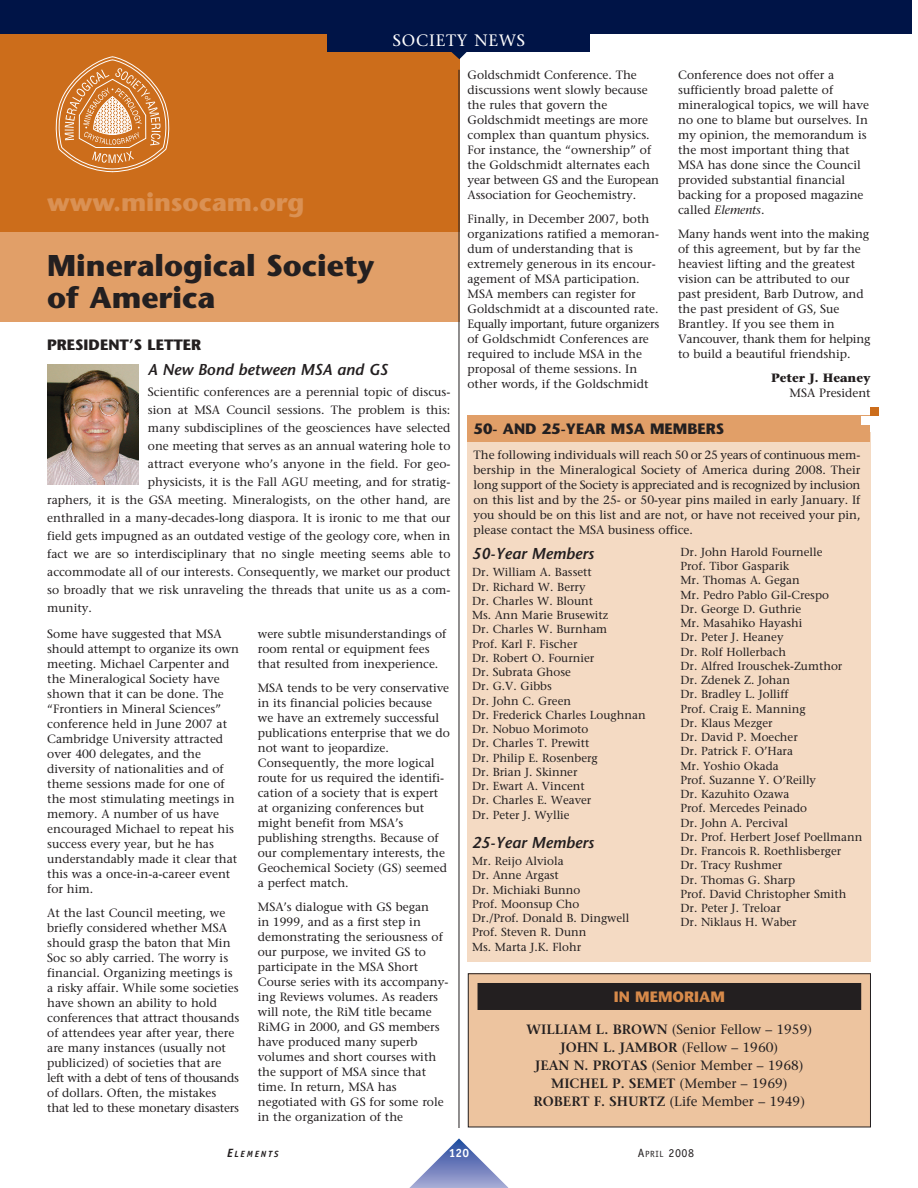
<style>
.page{position:relative;width:918px;height:1188px;background:#fff}
.page>*{position:absolute;margin:0;border:0;box-sizing:border-box;transform-origin:0 0}
.t1{font:700 30px/31.5px "Stone Sans";color:#231f20}
.t2{font:700 25.5px "Stone Sans";letter-spacing:-.005em;color:#da9154}
.t3{font:16.5px "Stone Serif";letter-spacing:.05em;color:#fff}
.t4{font:italic 600 15.75px "Stone Sans";color:#231f20}
.t5{font:700 15px "Stone Sans";color:#231f20}
.t6{font:700 15px "Stone Sans";color:#d78a4a}
.t7{font:13.5px/18px "Stone Serif";color:#231f20;text-align:center}
.t8{font:12px/15px "Stone Serif";color:#231f20}
.t9{font:700 12px "Stone Serif";color:#231f20}
.t10{font:12px "Officina Sans";color:#231f20}
.t11{font:700 12px "Officina Sans";color:#fff}
.t12{font:11.7px/14.2px "Stone Serif";color:#231f20}
.t13{font:italic 700 9px "Officina Sans";letter-spacing:.2em;color:#231f20}
.s1{font-style:italic}
.s2{font-weight:600}
.s3{font-size:12px}
.s4{font-size:9px}
</style>
<div class="page">
<svg style="left:409px;top:1138px;width:100px;height:50px"></svg>
<div style="left:468px;top:433px;width:403px;height:529px;background:#f4dac3"></div>
<div style="left:0;top:7px;width:459px;height:256px;background:#cc6d1b"></div>
<div style="left:0;top:232px;width:459px;height:90px;background:#e19f68"></div>
<svg style="left:55px;top:56px;width:115px;height:115px"></svg>
<div style="left:0;top:0;width:911px;height:34px;background:#001447"></div>
<div style="left:328px;top:0;width:262px;height:52px;background:#001447"></div>
<svg style="left:451px;top:52px;width:16px;height:7px"></svg>
<hr style="left:459px;top:70px;width:1px;height:1058px;background:#231f20">
<div style="left:468px;top:416px;width:402px;height:26px;background:#e19f68"></div>
<div style="left:861px;top:416px;width:9px;height:9px;background:#fff"></div>
<div style="left:870px;top:407px;width:9px;height:9px;background:#cc6d1b"></div>
<img style="left:47px;top:364px;width:92px;height:121px">
<div style="left:468px;top:974px;width:402px;height:153px;background:#edc49f"></div>
<div style="left:468px;top:973px;width:403px;height:154px;border:1px solid #231f20"></div>
<div style="left:478px;top:983px;width:383px;height:27px;background:#231f20"></div>
<h3 class="t3" style="left:393px;top:34px;width:134px">SOCIETY NEWS</h3>
<h2 class="t2" style="left:47px;top:192px;width:259px">www.minsocam.org</h2>
<h1 class="t1" style="left:47px;top:253px;width:329px">Mineralogical Society of America</h1>
<p class="t5" style="left:47px;top:339px;width:156px">PRESIDENT’S LETTER</p>
<h3 class="t4" style="left:148px;top:363px;width:241px">A New Bond between MSA and GS</h3>
<p class="t8" style="left:148px;top:385px;width:304px">Scientific conferences are a perennial topic of discus-</p>
<p class="t8" style="left:148px;top:403px;width:304px">sion at MSA Council sessions. The problem is this:</p>
<p class="t8" style="left:148px;top:421px;width:304px">many subdisciplines of the geosciences have selected</p>
<p class="t8" style="left:148px;top:439px;width:304px">one meeting that serves as an annual watering hole to</p>
<p class="t8" style="left:148px;top:457px;width:304px">attract everyone who’s anyone in the field. For geo-</p>
<p class="t8" style="left:148px;top:475px;width:304px">physicists, it is the Fall AGU meeting, and for stratig-</p>
<p class="t8" style="left:47px;top:493px;width:405px">raphers, it is the GSA meeting. Mineralogists, on the other hand, are</p>
<p class="t8" style="left:47px;top:511px;width:405px">enthralled in a many-decades-long diaspora. It is ironic to me that our</p>
<p class="t8" style="left:47px;top:529px;width:405px">field gets impugned as an outdated vestige of the geology core, when in</p>
<p class="t8" style="left:47px;top:547px;width:405px">fact we are so interdisciplinary that no single meeting seems able to</p>
<p class="t8" style="left:47px;top:565px;width:405px">accommodate all of our interests. Consequently, we market our product</p>
<p class="t8" style="left:47px;top:583px;width:405px">so broadly that we risk unraveling the threads that unite us as a com-</p>
<p class="t8" style="left:47px;top:601px;width:46px">munity.</p>
<p class="t8" style="left:47px;top:628px;width:193px">Some have suggested that MSA should attempt to organize its own meeting. Michael Carpenter and the Mineralogical Society have shown that it can be done. The “Frontiers in Mineral Sciences” conference held in June 2007 at<br>Cambridge University attracted over 400 delegates, and the diversity of nationalities and of theme sessions made for one of the most stimulating meetings in memory. A number of us have encouraged Michael to repeat his success every year, but he has understandably made it clear that this was a once-in-a-career event for him.</p>
<p class="t8" style="left:47px;top:907px;width:194px">At the last Council meeting, we briefly considered whether MSA should grasp the baton that Min Soc so ably carried. The worry is financial. Organizing meetings is a risky affair. While some societies have shown an ability to hold conferences that attract thousands of attendees year after year, there are many instances (usually not publicized) of societies that are left with a debt of tens of thousands of dollars. Often, the mistakes that led to these monetary disasters</p>
<p class="t8" style="left:258px;top:628px;width:190px">were subtle misunderstandings of room rental or equipment fees that resulted from inexperience.</p>
<p class="t8" style="left:258px;top:682px;width:194px">MSA tends to be very conservative in its financial policies because we have an extremely successful publications enterprise that we do not want to jeopardize.<br>Consequently, the more logical route for us required the identifi&shy;cation of a society that is expert at organizing conferences but might benefit from MSA’s publishing strengths. Because of our complementary interests, the<br>Geochemical Society (GS) seemed a perfect match.</p>
<p class="t8" style="left:258px;top:901px;width:192px">MSA’s dialogue with GS began<br>in 1999, and as a first step in demonstrating the seriousness of our purpose, we invited GS to participate in the MSA Short<br>Course series with its accompany&shy;ing Reviews volumes. As readers will note, the RiM title became<br>RiMG in 2000, and GS members have produced many superb volumes and short courses with the support of MSA since that time. In return, MSA has negotiated with GS for some role in the organization of the</p>
<p class="t8" style="left:468px;top:68px;width:193px">Goldschmidt Conference. The discussions went slowly because the rules that govern the<br>Goldschmidt meetings are more complex than quantum physics.<br>For instance, the “ownership” of the Goldschmidt alternates each year between GS and the European<br>Association for Geochemistry.</p>
<p class="t8" style="left:468px;top:212px;width:193px">Finally, in December 2007, both organizations ratified a memoran&shy;dum of understanding that is extremely generous in its encour - agement of MSA participation.<br>MSA members can register for<br>Goldschmidt at a discounted rate.<br>Equally important, future organizers of Goldschmidt Conferences are required to include MSA in the proposal of theme sessions. In other words, if the Goldschmidt</p>
<p class="t8" style="left:678px;top:68px;width:192px">Conference does not offer a sufficiently broad palette of mineralogical topics, we will have no one to blame but ourselves. In my opinion, the memorandum is the most important thing that<br>MSA has done since the Council provided substantial financial backing for a proposed magazine called <span class="s1">Elements</span>.</p>
<p class="t8" style="left:678px;top:227px;width:194px">Many hands went into the making of this agreement, but by far the heaviest lifting and the greatest vision can be attributed to our past president, Barb Dutrow, and the past president of GS, Sue<br>Brantley. If you see them in<br>Vancouver, thank them for helping to build a beautiful friendship.</p>
<p class="t9" style="left:771px;top:373px;width:101px">Peter J. Heaney</p>
<p class="t8" style="left:790px;top:386px;width:83px">MSA President</p>
<p class="t5" style="left:474px;top:423px;width:252px">50- AND 25-YEAR MSA MEMBERS</p>
<p class="t8" style="left:474px;top:449px;width:388px;text-align:justify">The following individuals will reach 50 or 25 years of continuous mem&shy;bership in the Mineralogical Society of America during 2008. Their long support of the Society is appreciated and is recognized by inclusion on this list and by the 25- or 50-year pins mailed in early January. If you should be on this list and are not, or have not received your pin, please contact the MSA business office.</p>
<h3 class="t4" style="left:472px;top:547px;width:124px">50-Year Members</h3>
<p class="t12" style="left:472px;top:566px;width:175px">Dr. William A. Bassett<br>Dr. Richard W. Berry<br>Dr. Charles W. Blount<br>Ms. Ann Marie Brusewitz<br>Dr. Charles W. Burnham<br>Prof. Karl F. Fischer<br>Dr. Robert O. Fournier<br>Dr. Subrata Ghose<br>Dr. G.V. Gibbs<br>Dr. John C. Green<br>Dr. Frederick Charles Loughnan<br>Dr. Nobuo Morimoto<br>Dr. Charles T. Prewitt<br>Dr. Philip E. Rosenberg<br>Dr. Brian J. Skinner<br>Dr. Ewart A. Vincent<br>Dr. Charles E. Weaver<br>Dr. Peter J. Wyllie</p>
<h3 class="t4" style="left:472px;top:836px;width:124px">25-Year Members</h3>
<p class="t12" style="left:472px;top:855px;width:159px">Mr. Reijo Alviola<br>Dr. Anne Argast<br>Dr. Michiaki Bunno<br>Prof. Moonsup Cho<br>Dr./Prof. Donald B. Dingwell<br>Prof. Steven R. Dunn<br>Ms. Marta J.K. Flohr</p>
<p class="t12" style="left:680px;top:546px;width:184px">Dr. John Harold Fournelle<br>Prof. Tibor Gasparik<br>Mr. Thomas A. Gegan<br>Mr. Pedro Pablo Gil-Crespo<br>Dr. George D. Guthrie<br>Mr. Masahiko Hayashi<br>Dr. Peter J. Heaney<br>Dr. Rolf Hollerbach<br>Dr. Alfred Irouschek-Zumthor<br>Dr. Zdenek Z. Johan<br>Dr. Bradley L. Jolliff<br>Prof. Craig E. Manning<br>Dr. Klaus Mezger<br>Dr. David P. Moecher<br>Dr. Patrick F. O’Hara<br>Mr. Yoshio Okada<br>Prof. Suzanne Y. O’Reilly<br>Dr. Kazuhito Ozawa<br>Prof. Mercedes Peinado<br>Dr. John A. Percival<br>Dr. Prof. Herbert Josef Poellmann<br>Dr. Francois R. Roethlisberger<br>Dr. Tracy Rushmer<br>Dr. Thomas G. Sharp<br>Prof. David Christopher Smith<br>Dr. Peter J. Treloar<br>Dr. Niklaus H. Waber</p>
<p class="t6" style="left:614px;top:991px;width:113px">IN MEMORIAM</p>
<p class="t7" style="left:527px;top:1022px;width:287px"><span class="s2">WILLIAM L. BROWN</span> (Senior Fellow – 1959)<br><span class="s2">JOHN L. JAMBOR</span> (Fellow – 1960)<br><span class="s2">JEAN N. PROTAS</span> (Senior Member – 1968)<br><span class="s2">MICHEL P. SEMET</span> (Member – 1969)<br><span class="s2">ROBERT F. SHURTZ</span> (Life Member – 1949)</p>
<p class="t13" style="left:227px;top:1150px;width:53px"><span class="s3">E</span>LEMENTS</p>
<p class="t11" style="left:449px;top:1148px;width:22px">120</p>
<p class="t10" style="left:638px;top:1148px;width:58px">A<span class="s4">PRIL</span> 2008</p>
</div>
